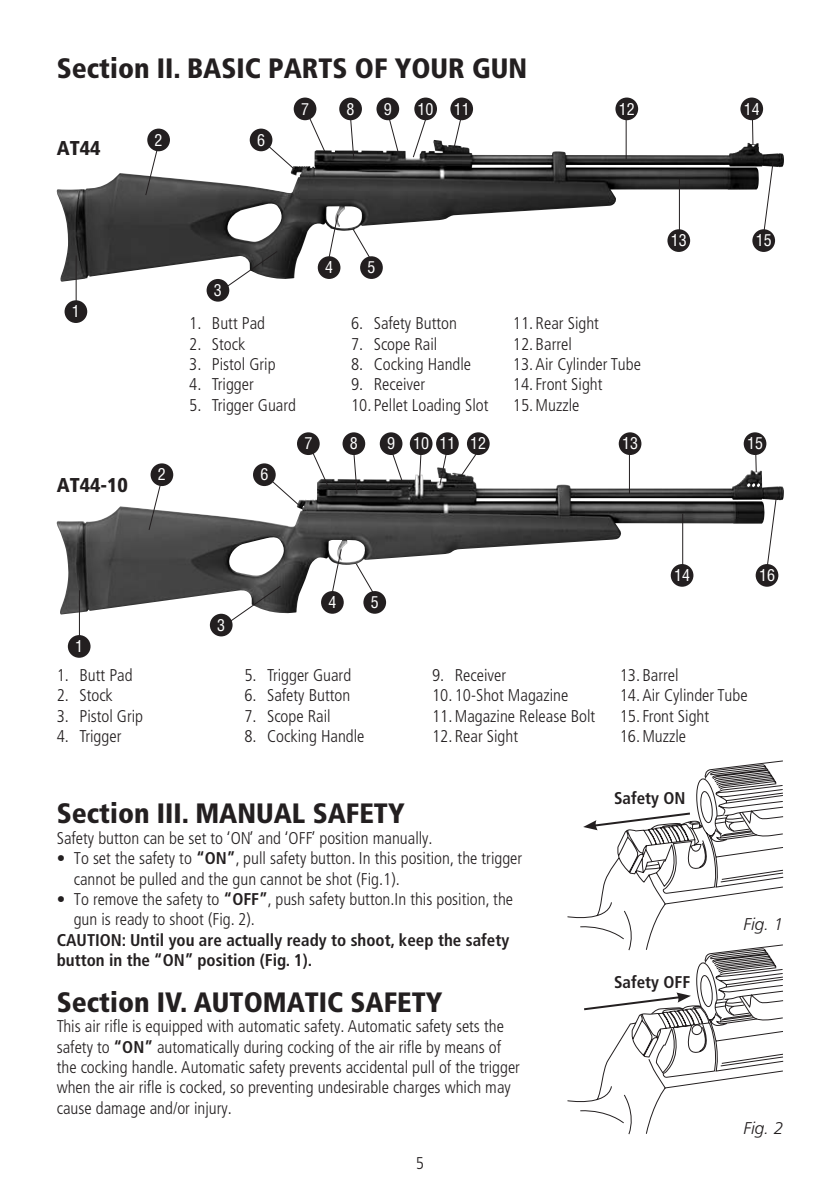
<style>
.page{position:relative;width:840px;height:1191px;background:#fff}
.page>*{position:absolute;margin:0;border:0;box-sizing:border-box;transform-origin:0 0}
.t1{font:900 condensed 28px "Frutiger LT Std";color:#231f20}
.t2{font:900 condensed 20px "Frutiger LT Std";color:#231f20}
.t3{font:300 condensed 17px/20.4px "Frutiger LT Std";color:#231f20}
.t4{font:700 condensed 17px/20.4px "Frutiger LT Std";color:#231f20}
.t5{font:italic 300 17px "Frutiger";color:#231f20}
.t6{font:condensed 16px "Helvetica LT Std";color:#fff}
.s1{font-weight:700}
</style>
<div class="page">
<div style="left:64px;top:300px;width:23px;height:23px;background:#231f20;border-radius:50%"></div>
<div style="left:206px;top:279px;width:23px;height:23px;background:#231f20;border-radius:50%"></div>
<div style="left:414px;top:98px;width:23px;height:22px;background:#231f20;border-radius:50%"></div>
<div style="left:249px;top:129px;width:23px;height:22px;background:#231f20;border-radius:50%"></div>
<div style="left:293px;top:98px;width:23px;height:22px;background:#231f20;border-radius:50%"></div>
<div style="left:376px;top:98px;width:23px;height:22px;background:#231f20;border-radius:50%"></div>
<div style="left:450px;top:98px;width:23px;height:22px;background:#231f20;border-radius:50%"></div>
<div style="left:615px;top:98px;width:22px;height:22px;background:#231f20;border-radius:50%"></div>
<div style="left:740px;top:98px;width:22px;height:22px;background:#231f20;border-radius:50%"></div>
<img style="left:57px;top:141px;width:726px;height:141px">
<div style="left:147px;top:129px;width:23px;height:22px;background:#231f20;border-radius:50%"></div>
<img style="left:57px;top:468px;width:726px;height:146px">
<svg style="left:567px;top:760px;width:216px;height:184px"></svg>
<svg style="left:567px;top:944px;width:216px;height:190px"></svg>
<hr style="left:76px;top:255px;width:1px;height:48px;background:#231f20">
<svg style="left:224px;top:251px;width:54px;height:37px"></svg>
<svg style="left:145px;top:148px;width:13px;height:48px"></svg>
<svg style="left:267px;top:145px;width:29px;height:26px"></svg>
<svg style="left:308px;top:116px;width:17px;height:36px"></svg>
<div style="left:339px;top:98px;width:23px;height:22px;background:#231f20;border-radius:50%"></div>
<svg style="left:350px;top:119px;width:4px;height:41px"></svg>
<svg style="left:388px;top:118px;width:11px;height:36px"></svg>
<svg style="left:412px;top:118px;width:14px;height:40px"></svg>
<svg style="left:453px;top:116px;width:8px;height:31px"></svg>
<hr style="left:625px;top:116px;width:1px;height:43px;background:#231f20">
<svg style="left:762px;top:160px;width:11px;height:73px"></svg>
<hr style="left:678px;top:179px;width:1px;height:53px;background:#231f20">
<svg style="left:352px;top:228px;width:19px;height:31px"></svg>
<svg style="left:328px;top:214px;width:10px;height:46px"></svg>
<div style="left:68px;top:635px;width:22px;height:23px;background:#231f20;border-radius:50%"></div>
<div style="left:210px;top:614px;width:22px;height:22px;background:#231f20;border-radius:50%"></div>
<div style="left:321px;top:591px;width:22px;height:23px;background:#231f20;border-radius:50%"></div>
<div style="left:363px;top:591px;width:23px;height:23px;background:#231f20;border-radius:50%"></div>
<div style="left:409px;top:432px;width:23px;height:23px;background:#231f20;border-radius:50%"></div>
<div style="left:755px;top:564px;width:22px;height:23px;background:#231f20;border-radius:50%"></div>
<div style="left:670px;top:564px;width:23px;height:23px;background:#231f20;border-radius:50%"></div>
<div style="left:253px;top:463px;width:22px;height:23px;background:#231f20;border-radius:50%"></div>
<div style="left:297px;top:432px;width:22px;height:23px;background:#231f20;border-radius:50%"></div>
<div style="left:379px;top:432px;width:23px;height:23px;background:#231f20;border-radius:50%"></div>
<div style="left:436px;top:432px;width:22px;height:23px;background:#231f20;border-radius:50%"></div>
<div style="left:466px;top:432px;width:23px;height:23px;background:#231f20;border-radius:50%"></div>
<div style="left:618px;top:432px;width:23px;height:23px;background:#231f20;border-radius:50%"></div>
<div style="left:743px;top:432px;width:23px;height:23px;background:#231f20;border-radius:50%"></div>
<div style="left:150px;top:463px;width:23px;height:23px;background:#231f20;border-radius:50%"></div>
<hr style="left:79px;top:590px;width:1px;height:47px;background:#231f20">
<svg style="left:228px;top:585px;width:53px;height:38px"></svg>
<svg style="left:148px;top:483px;width:13px;height:47px"></svg>
<svg style="left:270px;top:479px;width:29px;height:27px"></svg>
<svg style="left:311px;top:451px;width:17px;height:35px"></svg>
<div style="left:342px;top:432px;width:23px;height:23px;background:#231f20;border-radius:50%"></div>
<svg style="left:353px;top:454px;width:4px;height:40px"></svg>
<svg style="left:391px;top:452px;width:12px;height:30px"></svg>
<svg style="left:418px;top:454px;width:3px;height:32px"></svg>
<svg style="left:439px;top:451px;width:8px;height:35px"></svg>
<svg style="left:460px;top:451px;width:18px;height:25px"></svg>
<hr style="left:628px;top:451px;width:1px;height:43px;background:#231f20">
<svg style="left:755px;top:455px;width:1px;height:17px"></svg>
<svg style="left:766px;top:495px;width:10px;height:73px"></svg>
<hr style="left:682px;top:514px;width:1px;height:53px;background:#231f20">
<svg style="left:355px;top:563px;width:19px;height:31px"></svg>
<svg style="left:331px;top:548px;width:10px;height:47px"></svg>
<svg style="left:583px;top:777px;width:200px;height:117px"></svg>
<svg style="left:581px;top:962px;width:202px;height:116px"></svg>
<h1 class="t1" style="left:57px;top:51px;width:471px">Section II. BASIC PARTS OF YOUR GUN</h1>
<p class="t2" style="left:57px;top:136px;width:45px">AT44</p>
<p class="t6" style="left:154px;top:130px;width:9px">2</p>
<p class="t6" style="left:257px;top:130px;width:9px">6</p>
<p class="t6" style="left:301px;top:99px;width:9px">7</p>
<p class="t6" style="left:346px;top:99px;width:9px">8</p>
<p class="t6" style="left:383px;top:99px;width:9px">9</p>
<p class="t6" style="left:453px;top:99px;width:17px">11</p>
<p class="t6" style="left:618px;top:99px;width:17px">12</p>
<p class="t6" style="left:743px;top:99px;width:17px">14</p>
<p class="t6" style="left:417px;top:99px;width:17px">10</p>
<p class="t6" style="left:72px;top:301px;width:9px">1</p>
<p class="t2" style="left:57px;top:472px;width:73px">AT44-10</p>
<p class="t6" style="left:158px;top:464px;width:9px">2</p>
<p class="t6" style="left:214px;top:280px;width:9px">3</p>
<p class="t3" style="left:189px;top:313px;width:77px">1. Butt Pad</p>
<p class="t3" style="left:189px;top:334px;width:58px">2. Stock</p>
<p class="t3" style="left:189px;top:354px;width:88px">3. Pistol Grip</p>
<p class="t3" style="left:189px;top:374px;width:66px">4. Trigger</p>
<p class="t3" style="left:189px;top:395px;width:108px">5. Trigger Guard</p>
<p class="t6" style="left:260px;top:464px;width:9px">6</p>
<p class="t6" style="left:325px;top:257px;width:9px">4</p>
<p class="t6" style="left:367px;top:257px;width:9px">5</p>
<p class="t3" style="left:351px;top:313px;width:107px">6. Safety Button</p>
<p class="t3" style="left:351px;top:334px;width:88px">7. Scope Rail</p>
<p class="t3" style="left:351px;top:354px;width:121px">8. Cocking Handle</p>
<p class="t3" style="left:351px;top:374px;width:76px">9. Receiver</p>
<p class="t3" style="left:351px;top:395px;width:139px">10. Pellet Loading Slot</p>
<p class="t3" style="left:512px;top:313px;width:87px">11. Rear Sight</p>
<p class="t3" style="left:512px;top:334px;width:60px">12. Barrel</p>
<p class="t3" style="left:512px;top:354px;width:129px">13. Air Cylinder Tube</p>
<p class="t3" style="left:512px;top:374px;width:91px">14. Front Sight</p>
<p class="t3" style="left:512px;top:395px;width:68px">15. Muzzle</p>
<p class="t6" style="left:670px;top:230px;width:17px">13</p>
<p class="t6" style="left:755px;top:230px;width:17px">15</p>
<p class="t6" style="left:304px;top:433px;width:9px">7</p>
<p class="t6" style="left:349px;top:433px;width:9px">8</p>
<p class="t6" style="left:387px;top:433px;width:9px">9</p>
<p class="t6" style="left:439px;top:433px;width:68px">11 12 12</p>
<p class="t6" style="left:621px;top:433px;width:17px">13</p>
<p class="t6" style="left:746px;top:433px;width:17px">15</p>
<p class="t6" style="left:413px;top:433px;width:17px">10</p>
<p class="t6" style="left:75px;top:636px;width:9px">1</p>
<p class="t3" style="left:57px;top:665px;width:77px">1. Butt Pad</p>
<p class="t3" style="left:57px;top:685px;width:58px">2. Stock</p>
<p class="t3" style="left:57px;top:706px;width:88px">3. Pistol Grip</p>
<p class="t3" style="left:57px;top:726px;width:66px">4. Trigger</p>
<p class="t6" style="left:217px;top:615px;width:9px">3</p>
<p class="t6" style="left:328px;top:592px;width:9px">4</p>
<p class="t6" style="left:370px;top:592px;width:9px">5</p>
<p class="t3" style="left:244px;top:665px;width:108px">5. Trigger Guard</p>
<p class="t3" style="left:244px;top:685px;width:107px">6. Safety Button</p>
<p class="t3" style="left:244px;top:706px;width:88px">7. Scope Rail</p>
<p class="t3" style="left:244px;top:726px;width:121px">8. Cocking Handle</p>
<p class="t6" style="left:673px;top:565px;width:17px">14</p>
<p class="t6" style="left:758px;top:565px;width:17px">16</p>
<p class="t3" style="left:432px;top:665px;width:76px">9. Receiver</p>
<p class="t3" style="left:432px;top:685px;width:138px">10. 10-Shot Magazine</p>
<p class="t3" style="left:432px;top:706px;width:165px">11. Magazine Release Bolt</p>
<p class="t3" style="left:432px;top:726px;width:87px">12. Rear Sight</p>
<p class="t3" style="left:619px;top:665px;width:60px">13. Barrel</p>
<p class="t3" style="left:619px;top:685px;width:129px">14. Air Cylinder Tube</p>
<p class="t3" style="left:619px;top:706px;width:91px">15. Front Sight</p>
<p class="t3" style="left:619px;top:726px;width:68px">16. Muzzle</p>
<h1 class="t1" style="left:57px;top:796px;width:349px">Section III. MANUAL SAFETY</h1>
<p class="t3" style="left:57px;top:828px;width:377px">Safety button can be set to ‘ON’ and ‘OFF’ position manually.</p>
<p class="t3" style="left:74px;top:848px;width:449px;text-indent:-17px">• To set the safety to <span class="s1">“ON”</span>, pull safety button. In this position, the trigger cannot be pulled and the gun cannot be shot (Fig.1).</p>
<p class="t3" style="left:74px;top:889px;width:440px;text-indent:-17px">• To remove the safety to <span class="s1">“OFF”</span>, push safety button.In this position, the gun is ready to shoot (Fig. 2).</p>
<p class="t4" style="left:57px;top:929px;width:453px">CAUTION: Until you are actually ready to shoot, keep the safety button in the “ON” position (Fig. 1).</p>
<h1 class="t1" style="left:57px;top:985px;width:387px">Section IV. AUTOMATIC SAFETY</h1>
<p class="t3" style="left:57px;top:1016px;width:464px">This air rifle is equipped with automatic safety. Automatic safety sets the safety to <span class="s1">“ON”</span> automatically during cocking of the air rifle by means of the cocking handle. Automatic safety prevents accidental pull of the trigger when the air rifle is cocked, so preventing undesirable charges which may cause damage and/or injury.</p>
<p class="t3" style="left:415px;top:1153px;width:10px">5</p>
<p class="t4" style="left:613px;top:788px;width:73px">Safety ON</p>
<p class="t4" style="left:613px;top:971px;width:78px">Safety OFF</p>
<p class="t5" style="left:743px;top:914px;width:41px">Fig. 1</p>
<p class="t5" style="left:743px;top:1118px;width:41px">Fig. 2</p>
</div>
